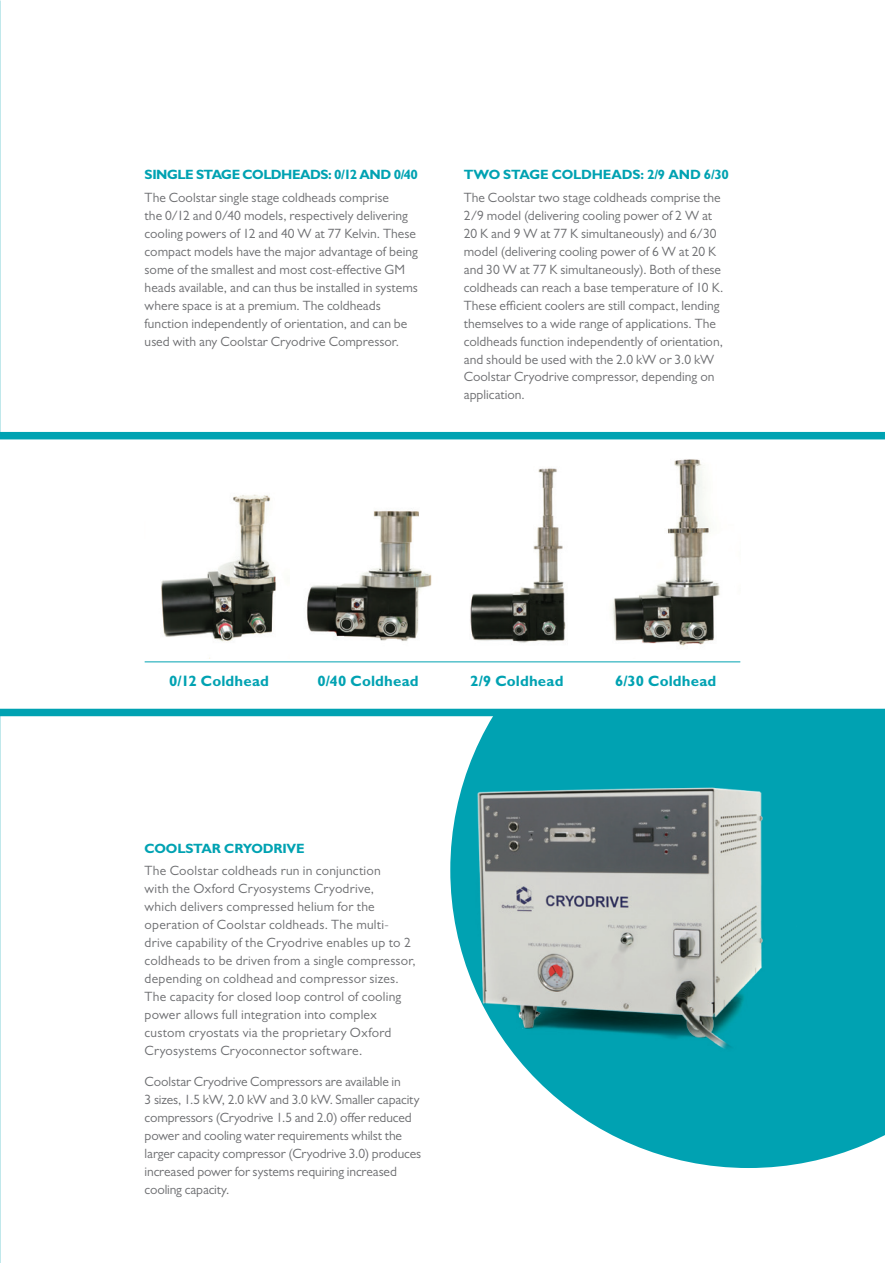
<style>
.page{position:relative;width:885px;height:1263px;background:#fff}
.page>*{position:absolute;margin:0;border:0;box-sizing:border-box;transform-origin:0 0}
.t1{font:700 15px "Gill Sans MT Pro";color:#00a2b2}
.t2{font:13.5px/18px "Gill Sans MT Pro";color:#6c6d70}
.t3{font:700 13.5px "Gill Sans MT Pro";letter-spacing:-.03em;color:#00a2b2}
</style>
<div class="page">
<svg style="left:450px;top:720px;width:434px;height:448px;fill:#00a2b2"></svg>
<svg style="left:0;top:428px;width:884px;height:292px"></svg>
<img style="left:466px;top:752px;width:330px;height:317px">
<hr style="left:145px;top:661px;width:595px;height:1px;background:#00a2b2">
<img style="left:145px;top:483px;width:145px;height:176px">
<img style="left:293px;top:498px;width:149px;height:162px">
<img style="left:442px;top:450px;width:149px;height:210px">
<img style="left:591px;top:448px;width:149px;height:210px">
<p class="t3" style="left:145px;top:166px;width:275px">SING LE STAG E COLDHEADS: 0/12 AND 0/40</p>
<p class="t2" style="left:145px;top:188px;width:275px">The Coolstar single stage coldheads comprise<br>the 0/12 and 0/40 models, respectively delivering cooling powers of 12 and 40 W at 77 Kelvin. These compact models have the major advantage of being some of the smallest and most cost-effective GM heads available, and can thus be installed in systems where space is at a premium. The coldheads function independently of orientation, and can be used with any Coolstar Cryodrive Compressor.</p>
<p class="t3" style="left:463px;top:166px;width:267px">TWO STAG E COLDHEADS: 2/9 AND 6/30</p>
<p class="t2" style="left:463px;top:188px;width:261px">The Coolstar two stage coldheads comprise the 2/9 model (delivering cooling power of 2 W at 20 K and 9 W at 77 K simultaneously) and 6/30 model (delivering cooling power of 6 W at 20 K and 30 W at 77 K simultaneously). Both of these coldheads can reach a base temperature of 10 K.<br>These efficient coolers are still compact, lending themselves to a wide range of applications. The coldheads function independently of orientation, and should be used with the 2.0 kW or 3.0 kW Coolstar Cryodrive compressor, depending on application.</p>
<p class="t1" style="left:169px;top:671px;width:101px">0/12 COLDHEAD</p>
<p class="t1" style="left:317px;top:671px;width:103px">0/40 COLDHEAD</p>
<p class="t1" style="left:470px;top:671px;width:95px">2/9 COLDHEAD</p>
<p class="t1" style="left:615px;top:671px;width:103px">6/30 COLDHEAD</p>
<p class="t3" style="left:145px;top:840px;width:22px">COOL</p>
<p class="t3" style="left:185px;top:840px;width:18px">STAR</p>
<p class="t3" style="left:224px;top:840px;width:20px">CRYODRIVE</p>
<p class="t2" style="left:145px;top:861px;width:272px">The Coolstar coldheads run in conjunction<br>with the Oxford Cryosystems Cryodrive,<br>which delivers compressed helium for the operation of Coolstar coldheads. The multi&shy;drive capability of the Cryodrive enables up to 2 coldheads to be driven from a single compressor, depending on coldhead and compressor sizes.<br>The capacity for closed loop control of cooling power allows full integration into complex custom cryostats via the proprietary Oxford Cryosystems Cryoconnector software.</p>
<p class="t2" style="left:145px;top:1072px;width:278px">Coolstar Cryodrive Compressors are available in<br>3 sizes, 1.5 kW, 2.0 kW and 3.0 kW. Smaller capacity compressors (Cryodrive 1.5 and 2.0) offer reduced power and cooling water requirements whilst the larger capacity compressor (Cryodrive 3.0) produces increased power for systems requiring increased cooling capacity.</p>
</div>
